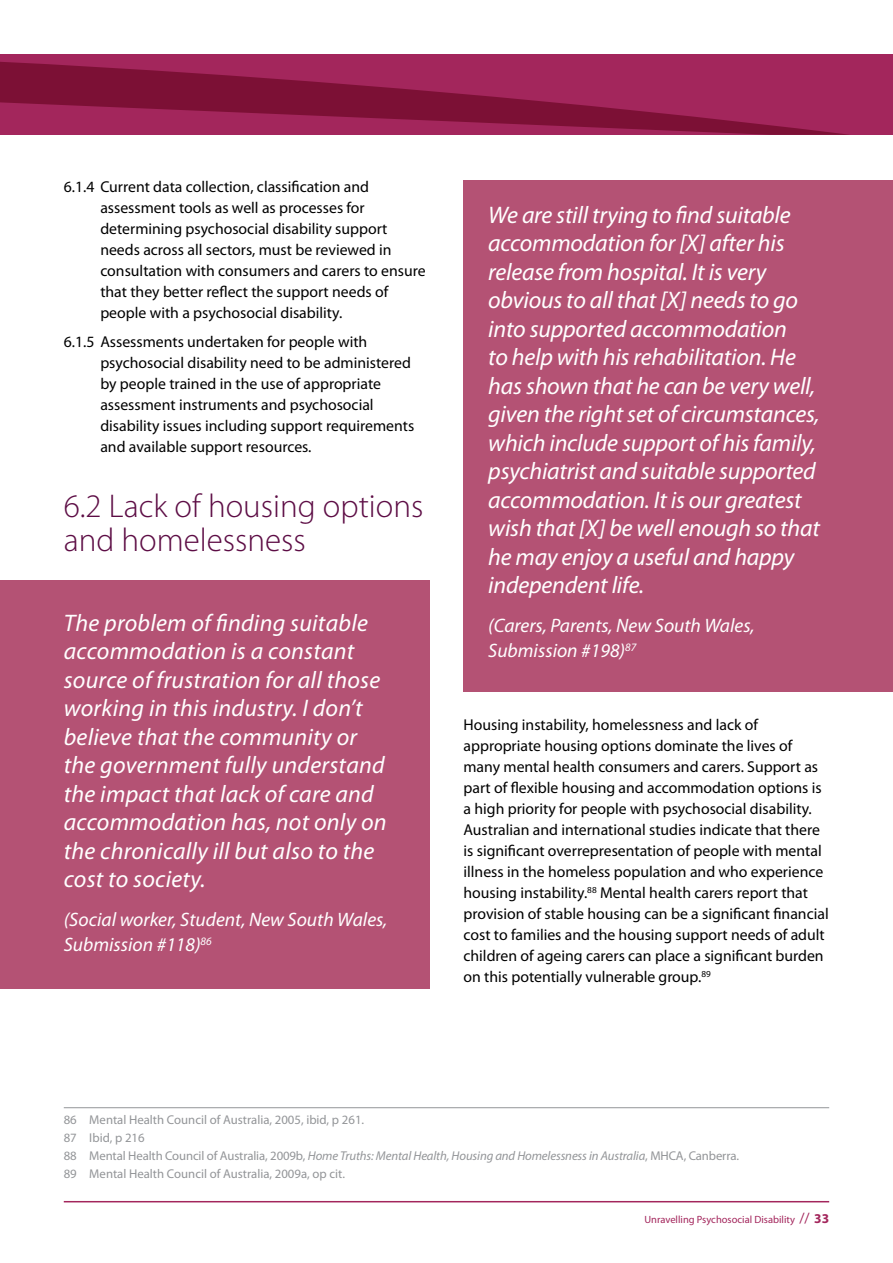
<style>
.page{position:relative;width:893px;height:1263px;background:#fff}
.page>*{position:absolute;margin:0;border:0;box-sizing:border-box;transform-origin:0 0}
.t1{font:300 33px/34.5px "Myriad Pro";color:#5d0d45}
.t2{font:italic 24px/28.5px "Myriad Pro";letter-spacing:-.01em;color:#fff}
.t3{font:italic 24px/28.5px "Myriad Pro";letter-spacing:.01em;color:#fff}
.t4{font:italic 19.5px/25.5px "Myriad Pro";color:#fff}
.t5{font:15.75px/21px "Myriad Pro";color:#000}
.t6{font:12.75px/17.7px "Myriad Pro";color:#939598}
.t7{font:10.5px "Myriad Pro";color:#a3265c}
.s1{font-style:italic}
.s2{font-size:15px}
.s3{font-weight:700;font-size:13.5px}
</style>
<div class="page">
<hr style="left:64px;top:1201px;width:765px;height:1px;background:#a3265c">
<hr style="left:64px;top:1107px;width:765px;height:1px;background:#939598">
<div style="left:0;top:54px;width:893px;height:81px;background:#a3265c"></div>
<svg style="left:0;top:62px;width:848px;height:73px"></svg>
<div style="left:0;top:580px;width:429px;height:409px;background:#b45274"></div>
<div style="left:463px;top:180px;width:430px;height:511px;background:#b45274"></div>
<p class="t5" style="left:100px;top:176px;width:327px;text-indent:-37px">6.1.4 Current data collection, classification and assessment tools as well as processes for determining psychosocial disability support needs across all sectors, must be reviewed in consultation with consumers and carers to ensure that they better reflect the support needs of people with a psychosocial disability.</p>
<p class="t5" style="left:100px;top:332px;width:315px;text-indent:-37px">6.1.5 Assessments undertaken for people with psychosocial disability need to be administered by people trained in the use of appropriate assessment instruments and psychosocial disability issues including support requirements and available support resources.</p>
<h1 class="t1" style="left:64px;top:489px;width:361px">6.2 Lack of housing options and homelessness</h1>
<p class="t3" style="left:64px;top:609px;width:324px">The problem of finding suitable accommodation is a constant source of frustration for all those working in this industry. I don’t believe that the community or the government fully understand the impact that lack of care and accommodation has, not only on the chronically ill but also to the cost to society.</p>
<p class="t4" style="left:64px;top:907px;width:325px">(Social worker, Student, New South Wales,<br>Submission #118)<sup>86</sup></p>
<p class="t2" style="left:488px;top:201px;width:333px">We are still trying to find suitable accommodation for [X] after his release from hospital. It is very obvious to all that [X] needs to go into supported accommodation<br>to help with his rehabilitation. He has shown that he can be very well, given the right set of circumstances, which include support of his family, psychiatrist and suitable supported accommodation. It is our greatest wish that [X] be well enough so that he may enjoy a useful and happy independent life.</p>
<p class="t4" style="left:488px;top:613px;width:268px">(Carers, Parents, New South Wales,<br>Submission #198)<sup>87</sup></p>
<p class="t5" style="left:463px;top:715px;width:367px">Housing instability, homelessness and lack of appropriate housing options dominate the lives of many mental health consumers and carers. Support as part of flexible housing and accommodation options is a high priority for people with psychosocial disability.<br>Australian and international studies indicate that there is significant overrepresentation of people with mental illness in the homeless population and who experience housing instability.<sup>88</sup> Mental health carers report that provision of stable housing can be a significant financial cost to families and the housing support needs of adult children of ageing carers can place a significant burden on this potentially vulnerable group.<sup>89</sup></p>
<p class="t6" style="left:64px;top:1111px;width:677px">86 Mental Health Council of Australia, 2005, ibid, p 261.<br>87 Ibid, p 216<br>88 Mental Health Council of Australia, 2009b, <span class="s1">Home Truths: Mental Health, Housing and Homelessness in Australia</span>, MHCA, Canberra.<br>89 Mental Health Council of Australia, 2009a, op cit.</p>
<p class="t7" style="left:644px;top:1213px;width:186px">Unravelling Psychosocial Disability <span class="s2">//</span> <span class="s3">33</span></p>
</div>
